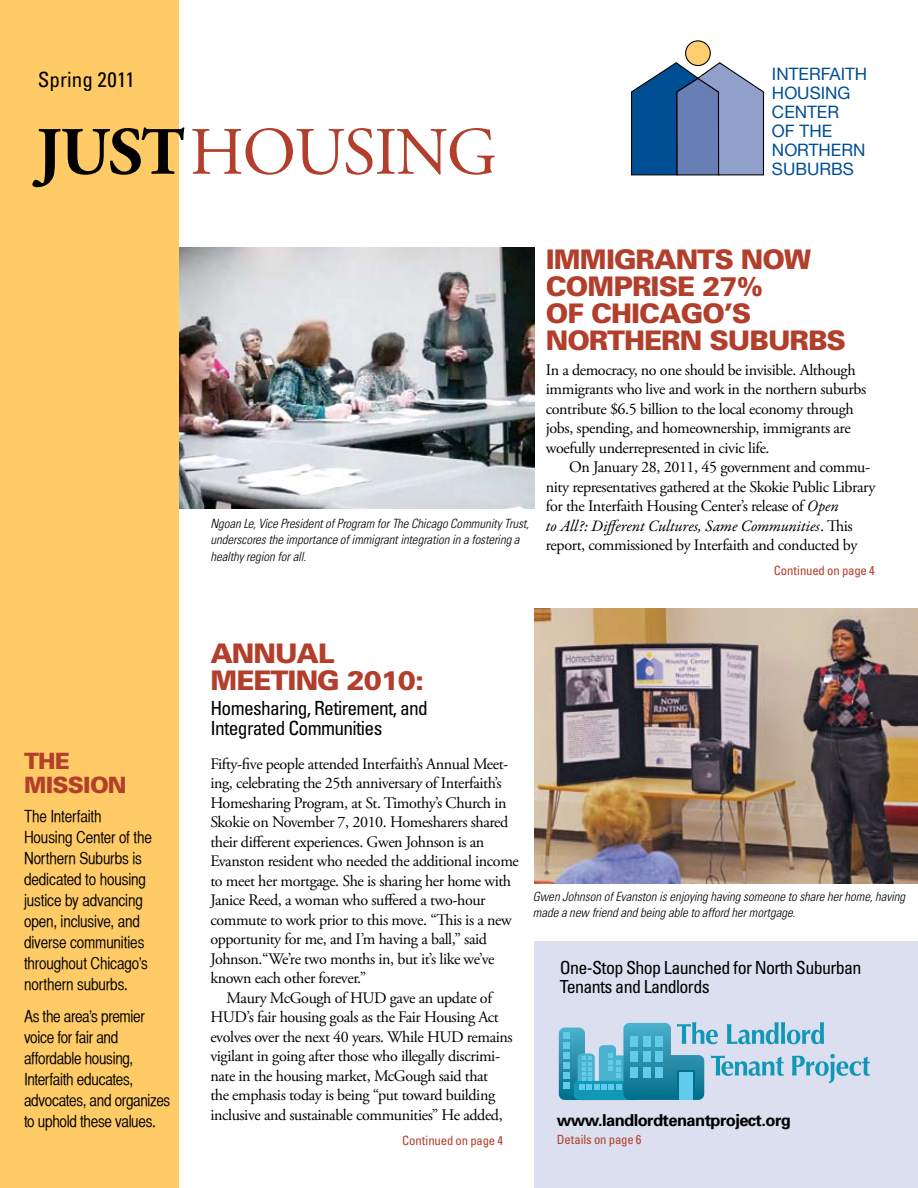
<style>
.page{position:relative;width:918px;height:1188px;background:#fff}
.page>*{position:absolute;margin:0;border:0;box-sizing:border-box;transform-origin:0 0}
.t1{font:67.5px "Adobe Garamond Pro";letter-spacing:-.025em;color:#b23f2c}
.t2{font:900 27px/27px "Univers";letter-spacing:-.035em;color:#b23f2c}
.t3{font:900 22.5px/24px "Univers";letter-spacing:-.035em;color:#b23f2c}
.t4{font:condensed 21px "Univers";color:#000}
.t5{font:condensed 19.5px/19.5px "Univers";letter-spacing:-.035em;color:#000}
.t6{font:condensed 18px/19.5px "Univers";letter-spacing:-.035em;color:#000}
.t7{font:17.1px/18.9px "Helvetica Neue";color:#004e94}
.t8{font:16.5px/21px "Helvetica CY Plain";letter-spacing:-.01em;color:#000}
.t9{font:700 16.5px "Univers";letter-spacing:-.035em;color:#000}
.t10{font:16.05px/19.5px "Adobe Garamond Pro";letter-spacing:-.025em;color:#000}
.t11{font:italic 16.05px "Garamond Premr Pro";letter-spacing:-.005em;color:#000}
.t12{font:italic 300 condensed 12.75px/16.5px "Univers";color:#000}
.t13{font:condensed 12.75px "Univers";letter-spacing:-.01em;color:#b23f2c}
.s1{font-weight:700;color:#000}
.s2{font-family:"Garamond Premr Pro";font-style:italic}
.s3{font-family:"Adobe Garamond Pro";font-style:normal}
</style>
<div class="page">
<div style="left:0;top:0;width:179px;height:1188px;background:#ffcb66"></div>
<svg style="left:631px;top:61px;width:133px;height:115px"></svg>
<div style="left:686px;top:41px;width:24px;height:25px;background:#ffce71;border-radius:50%"></div>
<div style="left:685px;top:40px;width:26px;height:26px;border:1px solid #000;border-radius:50%"></div>
<img style="left:179px;top:248px;width:355px;height:261px">
<div style="left:534px;top:941px;width:384px;height:247px;background:#dcdfef"></div>
<svg style="left:559px;top:1022px;width:311px;height:78px"></svg>
<img style="left:534px;top:608px;width:384px;height:276px">
<h3 class="t4" style="left:38px;top:66px;width:98px">Spring 2011</h3>
<h1 class="t1" style="left:36px;top:112px;width:462px"><span class="s1">JUST</span>HOUSING</h1>
<p class="t7" style="left:772px;top:64px;width:97px">INTERFAITH<br>HOUSING<br>CENTER<br>OF THE<br>NORTHERN<br>SUBURBS</p>
<p class="t12" style="left:210px;top:515px;width:320px">Ngoan Le, Vice President of Program for The Chicago Community Trust, underscores the importance of immigrant integration in a fostering a healthy region for all.</p>
<h2 class="t2" style="left:546px;top:246px;width:302px;text-indent:60px">IGRANTS NOW<br>COMPRISE 27%<br>OF CHICAGO’S<br>NORTHERN SUBURBS</h2>
<p class="t10" style="left:546px;top:361px;width:322px">In a democracy, no one should be invisible. Although immigrants who live and work in the northern suburbs contribute $6.5 billion to the local economy through jobs, spending, and homeownership, immigrants are woefully underrepresented in civic life.</p>
<p class="t10" style="left:546px;top:458px;width:331px;text-indent:23px">On January 28, 2011, 45 government and commu&shy;nity representatives gathered at the Skokie Public Library for the Interfaith Housing Center’s release of <span class="s2">Open</span></p>
<p class="t11" style="left:546px;top:516px;width:308px">to All?: Different Cultures, Same Communities<span class="s3">. This</span></p>
<p class="t10" style="left:546px;top:536px;width:313px">report, commissioned by Interfaith and conducted by</p>
<p class="t13" style="left:774px;top:563px;width:103px">Continued on page 4</p>
<h2 class="t2" style="left:546px;top:246px;width:21px">IMM</h2>
<h3 class="t3" style="left:24px;top:749px;width:104px">THE<br>MISSION</h3>
<p class="t8" style="left:24px;top:806px;width:129px">The Interfaith<br>Housing Center of the<br>Northern Suburbs is dedicated to housing justice by advancing open, inclusive, and diverse communities throughout Chicago’s northern suburbs.</p>
<p class="t8" style="left:24px;top:1006px;width:148px">As the area’s premier voice for fair and affordable housing,<br>Interfaith educates, advocates, and organizes to uphold these values.</p>
<h2 class="t2" style="left:210px;top:640px;width:215px">ANNUAL<br>MEETING 2010:</h2>
<p class="t5" style="left:210px;top:698px;width:219px">Homesharing, Retirement, and<br>Integrated Communities</p>
<p class="t10" style="left:210px;top:755px;width:300px">Fifty-five people attended Interfaith’s Annual Meet-</p>
<p class="t10" style="left:210px;top:774px;width:293px">ing, celebrating the 25th anniversary of Interfaith’s</p>
<p class="t10" style="left:210px;top:794px;width:298px">Homesharing Program, at St. Timothy’s Church in</p>
<p class="t10" style="left:210px;top:813px;width:300px">Skokie on November 7, 2010. Homesharers shared</p>
<p class="t10" style="left:210px;top:833px;width:275px">their different experiences. Gwen Johnson is an</p>
<p class="t10" style="left:210px;top:852px;width:310px">Evanston resident who needed the additional income</p>
<p class="t10" style="left:210px;top:872px;width:302px">to meet her mortgage. She is sharing her home with</p>
<p class="t10" style="left:210px;top:891px;width:277px">Janice Reed, a woman who suffered a two-hour</p>
<p class="t10" style="left:210px;top:911px;width:303px">commute to work prior to this move. “This is a new</p>
<p class="t10" style="left:210px;top:930px;width:278px">opportunity for me, and I’m having a ball,” said</p>
<p class="t10" style="left:210px;top:950px;width:286px">Johnson.“We’re two months in, but it’s like we’ve</p>
<p class="t10" style="left:210px;top:969px;width:158px">known each other forever.”</p>
<p class="t10" style="left:227px;top:989px;width:267px">Maury McGough of HUD gave an update of</p>
<p class="t10" style="left:210px;top:1008px;width:290px">HUD’s fair housing goals as the Fair Housing Act</p>
<p class="t10" style="left:210px;top:1028px;width:304px">evolves over the next 40 years. While HUD remains</p>
<p class="t10" style="left:210px;top:1047px;width:291px">vigilant in going after those who illegally discrimi-</p>
<p class="t10" style="left:210px;top:1067px;width:279px">nate in the housing market, McGough said that</p>
<p class="t10" style="left:210px;top:1086px;width:286px">the emphasis today is being “put toward building</p>
<p class="t10" style="left:210px;top:1106px;width:294px">inclusive and sustainable communities” He added,</p>
<p class="t13" style="left:402px;top:1133px;width:103px">Continued on page 4</p>
<p class="t12" style="left:533px;top:888px;width:374px">Gwen Johnson of Evanston is enjoying having someone to share her home, having made a new friend and being able to afford her mortgage.</p>
<p class="t6" style="left:560px;top:957px;width:303px">One-Stop Shop Launched for North Suburban<br>Tenants and Landlords</p>
<p class="t9" style="left:557px;top:1110px;width:236px">www.landlordtenantproject.org</p>
<p class="t13" style="left:557px;top:1131px;width:86px">Details on page 6</p>
</div>
